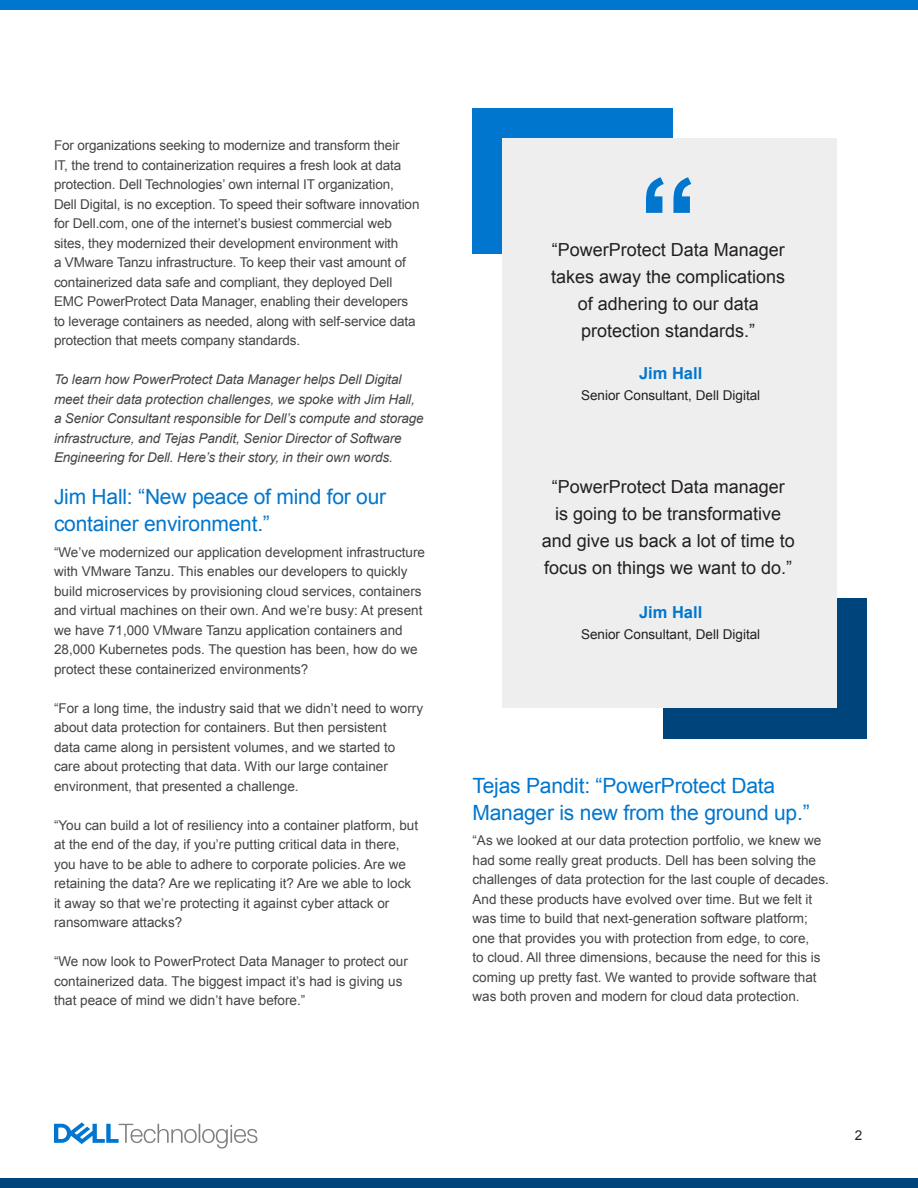
<style>
.page{position:relative;width:918px;height:1188px;background:#fff}
.page>*{position:absolute;margin:0;border:0;box-sizing:border-box;transform-origin:0 0}
.t1{font:700 120px "Arial";color:#0076ce}
.paragraph_header{font:21px/27px "Arial";letter-spacing:-.01em;color:#0076ce}
.t2{font:18px/27px "Arial";color:#231f20;text-align:center}
.t3{font:700 16.5px "Arial";color:#0076ce}
.body{font:13.5px/19.5px "Arial";color:#444}
.body-2{font:italic 13.5px/19.5px "Arial";letter-spacing:-.01em;color:#444}
.t4{font:13.5px "Arial";color:#231f20}
</style>
<div class="page">
<div style="left:472px;top:108px;width:201px;height:145px;background:#0076ce"></div>
<div style="left:663px;top:598px;width:204px;height:141px;background:#00447c"></div>
<div style="left:502px;top:138px;width:335px;height:570px;background:#eee"></div>
<div style="left:0;top:1178px;width:918px;height:10px;background:#00447c"></div>
<div style="left:0;top:0;width:918px;height:10px;background:#0076ce"></div>
<svg style="left:54px;top:1122px;width:203px;height:27px"></svg>
<p class="body" style="left:54px;top:136px;width:367px">For organizations seeking to modernize and transform their<br>IT, the trend to containerization requires a fresh look at data protection. Dell Technologies’ own internal IT organization, Dell Digital, is no exception. To speed their software innovation for Dell.com, one of the internet’s busiest commercial web sites, they modernized their development environment with<br>a VMware Tanzu infrastructure. To keep their vast amount of containerized data safe and compliant, they deployed Dell EMC PowerProtect Data Manager, enabling their developers to leverage containers as needed, along with self-service data protection that meets company standards.</p>
<p class="body-2" style="left:54px;top:370px;width:371px">To learn how PowerProtect Data Manager helps Dell Digital meet their data protection challenges, we spoke with Jim Hall, a Senior Consultant responsible for Dell’s compute and storage infrastructure, and Tejas Pandit, Senior Director of Software Engineering for Dell. Here’s their story, in their own words.</p>
<p class="paragraph_header" style="left:54px;top:484px;width:334px">Jim Hall: “New peace of mind for our container environment.”</p>
<p class="body" style="left:54px;top:542px;width:373px">“We’ve modernized our application development infrastructure with VMware Tanzu. This enables our developers to quickly build microservices by provisioning cloud services, containers and virtual machines on their own. And we’re busy: At present we have 71,000 VMware Tanzu application containers and 28,000 Kubernetes pods. The question has been, how do we protect these containerized environments?</p>
<p class="body" style="left:54px;top:698px;width:371px">“For a long time, the industry said that we didn’t need to worry about data protection for containers. But then persistent<br>data came along in persistent volumes, and we started to care about protecting that data. With our large container environment, that presented a challenge.</p>
<p class="body" style="left:54px;top:815px;width:366px">“You can build a lot of resiliency into a container platform, but at the end of the day, if you’re putting critical data in there, you have to be able to adhere to corporate policies. Are we retaining the data? Are we replicating it? Are we able to lock it away so that we’re protecting it against cyber attack or ransomware attacks?</p>
<p class="body" style="left:54px;top:952px;width:355px">“We now look to PowerProtect Data Manager to protect our containerized data. The biggest impact it’s had is giving us that peace of mind we didn’t have before.”</p>
<p class="t1" style="left:638px;top:142px;width:61px">“</p>
<p class="t2" style="left:551px;top:237px;width:236px">“PowerProtect Data Manager takes away the complications of adhering to our data protection standards.”</p>
<p class="t3" style="left:639px;top:363px;width:65px">Jim Hall</p>
<p class="t4" style="left:581px;top:387px;width:181px">Senior Consultant, Dell Digital</p>
<p class="t2" style="left:542px;top:474px;width:255px">“PowerProtect Data manager<br>is going to be transformative and give us back a lot of time to focus on things we want to do.”</p>
<p class="t3" style="left:639px;top:601px;width:65px">Jim Hall</p>
<p class="t4" style="left:581px;top:625px;width:181px">Senior Consultant, Dell Digital</p>
<p class="paragraph_header" style="left:472px;top:772px;width:339px">Tejas Pandit: “PowerProtect Data<br>Manager is new from the ground up.”</p>
<p class="body" style="left:472px;top:831px;width:358px">“As we looked at our data protection portfolio, we knew we had some really great products. Dell has been solving the challenges of data protection for the last couple of decades.<br>And these products have evolved over time. But we felt it was time to build that next-generation software platform; one that provides you with protection from edge, to core,<br>to cloud. All three dimensions, because the need for this is coming up pretty fast. We wanted to provide software that was both proven and modern for cloud data protection.</p>
<p class="t4" style="left:855px;top:1127px;width:9px">2</p>
</div>
